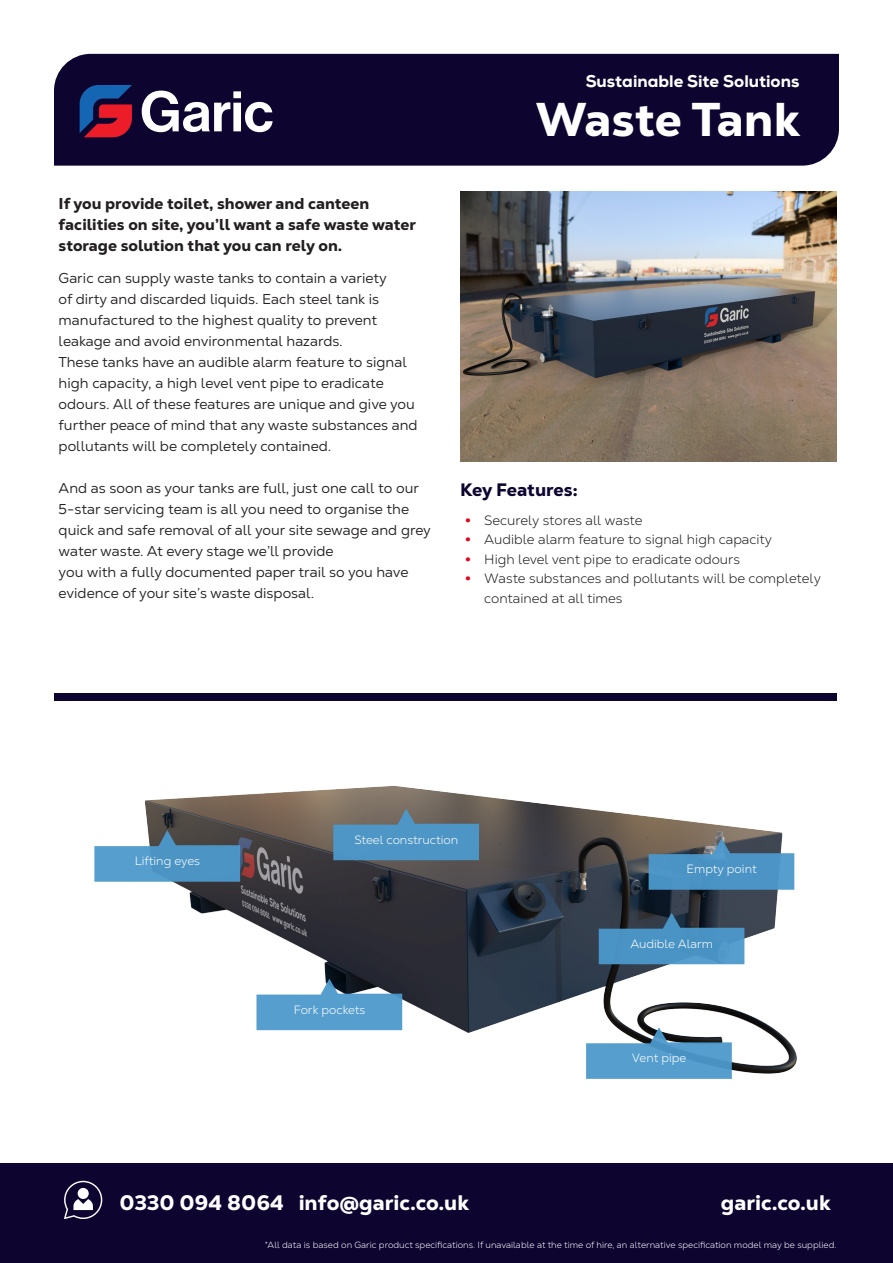
<style>
.page{position:relative;width:893px;height:1263px;background:#fff}
.page>*{position:absolute;margin:0;border:0;box-sizing:border-box;transform-origin:0 0}
.Product_name{font:800 47.4px "Nexa Text";color:#fff}
.t1{font:800 21px "Nexa Text";color:#fff}
.heading{font:800 18px "Nexa Text";letter-spacing:-.005em;color:#0d0530}
.Main_text{font:800 16.8px "Nexa";color:#fff}
.Intro_bold_text{font:800 15.75px/21px "Nexa Text";color:#231f20}
.Main_text-2{font:14.25px/21px "Nexa Text";color:#231f20}
.bullets{font:300 13.5px/19.5px "Nexa Text";color:#231f20}
.tag{font:300 12px "Nexa Text";color:#fff}
.t2{font:300 9px "Nexa Text";color:#fff}
.s1{font-weight:800;font-size:15px;color:#e3051b}
</style>
<div class="page">
<div style="left:0;top:1163px;width:893px;height:100px;background:#0d0530"></div>
<svg style="left:64px;top:1181px;width:38px;height:38px"></svg>
<div style="left:78px;top:1188px;width:11px;height:11px;background:#fff;border-radius:50%"></div>
<div style="left:54px;top:54px;width:785px;height:112px;background:#0d0530"></div>
<svg style="left:80px;top:85px;width:52px;height:52px;background:#622e59"></svg>
<svg style="left:142px;top:91px;width:131px;height:41px"></svg>
<img style="left:460px;top:192px;width:376px;height:269px">
<img style="left:145px;top:786px;width:652px;height:288px">
<div style="left:54px;top:693px;width:783px;height:8px;background:#0d0530"></div>
<svg style="left:599px;top:913px;width:145px;height:51px;background:#4279a0"></svg>
<svg style="left:333px;top:809px;width:146px;height:51px;background:#5788a8"></svg>
<svg style="left:94px;top:830px;width:146px;height:52px;background:#6396b7"></svg>
<svg style="left:256px;top:979px;width:146px;height:51px"></svg>
<svg style="left:586px;top:1027px;width:146px;height:52px"></svg>
<svg style="left:649px;top:838px;width:145px;height:52px;background:#58a"></svg>
<p class="Intro_bold_text" style="left:59px;top:193px;width:359px">If you provide toilet, shower and canteen facilities on site, you’ll want a safe waste water storage solution that you can rely on.</p>
<p class="Main_text-2" style="left:59px;top:267px;width:330px">Garic can supply waste tanks to contain a variety of dirty and discarded liquids. Each steel tank is manufactured to the highest quality to prevent leakage and avoid environmental hazards.</p>
<p class="Main_text-2" style="left:59px;top:351px;width:361px">These tanks have an audible alarm feature to signal high capacity, a high level vent pipe to eradicate odours. All of these features are unique and give you further peace of mind that any waste substances and pollutants will be completely contained.</p>
<p class="Main_text-2" style="left:59px;top:477px;width:374px">And as soon as your tanks are full, just one call to our 5-star servicing team is all you need to organise the quick and safe removal of all your site sewage and grey water waste. At every stage we’ll provide</p>
<p class="Main_text-2" style="left:59px;top:561px;width:351px">you with a fully documented paper trail so you have evidence of your site’s waste disposal.</p>
<p class="Main_text" style="left:586px;top:71px;width:215px">Sustainable Site Solutions</p>
<p class="Product_name" style="left:536px;top:89px;width:266px">Waste Tank</p>
<p class="heading" style="left:460px;top:479px;width:119px">Key Features:</p>
<p class="bullets" style="left:465px;top:510px;width:179px"><span class="s1">•</span> Securely stores all waste</p>
<p class="bullets" style="left:465px;top:530px;width:309px"><span class="s1">•</span> Audible alarm feature to signal high capacity</p>
<p class="bullets" style="left:465px;top:549px;width:277px"><span class="s1">•</span> High level vent pipe to eradicate odours</p>
<p class="bullets" style="left:484px;top:569px;width:338px;text-indent:-20px"><span class="s1">•</span> Waste substances and pollutants will be completely contained at all times</p>
<p class="tag" style="left:135px;top:854px;width:67px">Lifting eyes</p>
<p class="tag" style="left:354px;top:832px;width:105px">Steel construction</p>
<p class="tag" style="left:294px;top:1002px;width:73px">Fork pockets</p>
<p class="tag" style="left:687px;top:862px;width:72px">Empty point</p>
<p class="tag" style="left:630px;top:936px;width:84px">Audible Alarm</p>
<p class="tag" style="left:632px;top:1051px;width:56px">Vent pipe</p>
<h2 class="t1" style="left:119px;top:1189px;width:351px">0330 094 8064 info@garic.co.uk</h2>
<h2 class="t1" style="left:721px;top:1189px;width:111px">garic.co.uk</h2>
<p class="t2" style="left:265px;top:1240px;width:573px">*All data is based on Garic product specifications. If unavailable at the time of hire, an alternative specification model may be supplied.</p>
</div>
